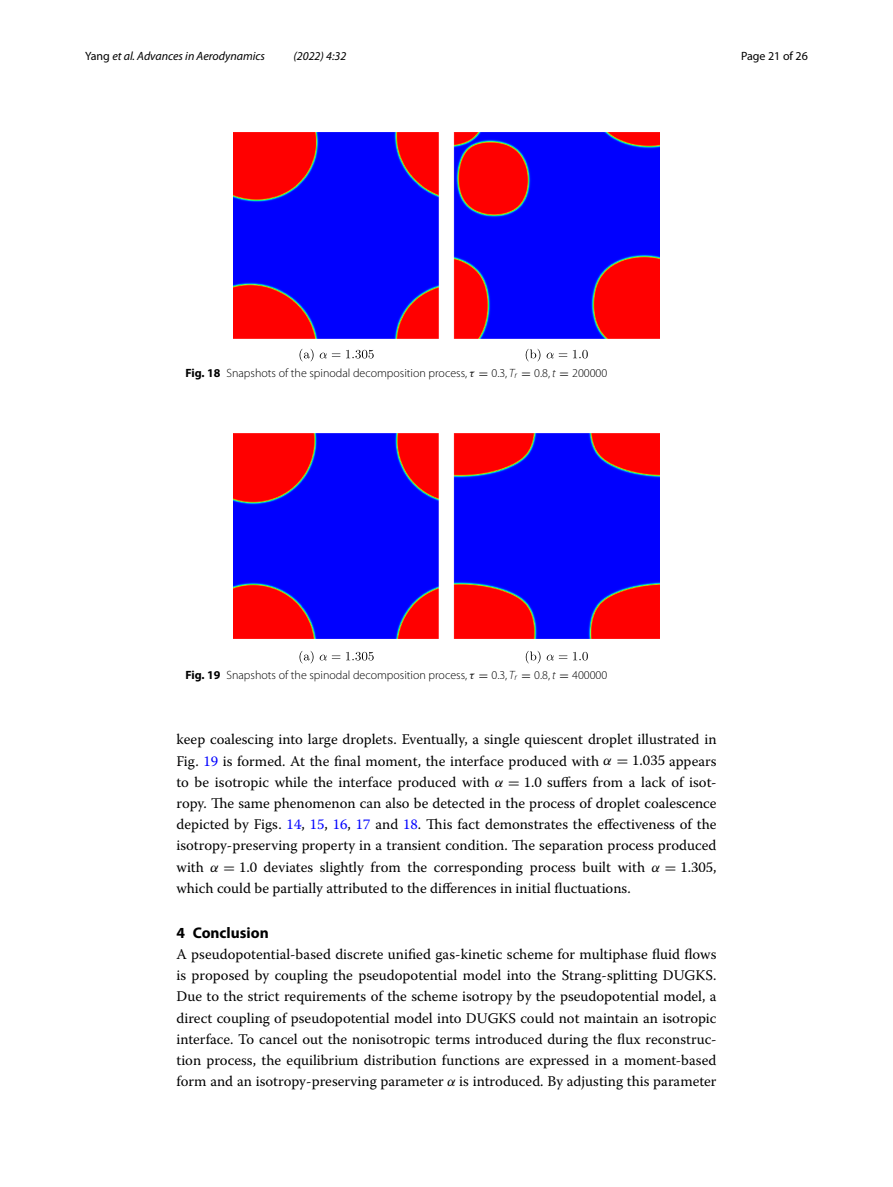
<style>
.page{position:relative;width:893px;height:1187px;background:#fff}
.page>*{position:absolute;margin:0;border:0;box-sizing:border-box;transform-origin:0 0}
.t1{font:700 15.45px "Myriad Pro";color:#000}
.t2{font:14.7px/21.3px "Warnock Pro";color:#000;text-align:justify}
.t3{font:300 12px "Myriad Pro";color:#000}
.t4{font:italic 12px "Myriad Pro";color:#000}
.t5{font:12px "Myriad Pro";color:#000}
.s1{font-style:normal}
.s2{font-weight:700}
.s3{font-family:"MTMI152";font-weight:400}
.s4{font-family:"MTSYN136";font-weight:400}
.s5{font-family:"Myriad Pro Light 40";font-weight:400}
.s6{font-family:"Myriad Pro Light It 31";font-weight:400}
.s7{font-family:"MTSYN137";font-weight:400}
.s8{font-family:"Myriad Pro Light 41";font-weight:400}
.s9{font-family:"Myriad Pro Light It 32";font-weight:400}
.s10{font-family:"MTSYN138";font-weight:400}
.s11{font-family:"Myriad Pro Light 42";font-weight:400}
.s12{font-family:"MTMI153";font-weight:400}
.s13{font-family:"MTSYN139";font-weight:400}
.s14{font-family:"Myriad Pro Light 43";font-weight:400}
.s15{font-family:"Myriad Pro Light It 33";font-weight:400}
.s16{font-family:"MTSYN140";font-weight:400}
.s17{font-family:"Myriad Pro Light 44";font-weight:400}
.s18{font-family:"Myriad Pro Light It 34";font-weight:400}
.s19{font-family:"MTSYN141";font-weight:400}
.s20{font-family:"Myriad Pro Light 45";font-weight:400}
.s21{color:#00f}
.s22{font-family:"MTMI154"}
.s23{font-family:"MTSYN142"}
.s24{font-family:"Warnock Pro Regular 108"}
.s25{font-family:"MTMI155"}
.s26{font-family:"MTSYN143"}
.s27{font-family:"Warnock Pro Regular 109"}
.s28{font-family:"MTMI156"}
.s29{font-family:"MTSYN134"}
.s30{font-family:"Warnock Pro Regular 106"}
.s31{font-family:"MTMI150"}
.s32{font-family:"MTSYN135"}
.s33{font-family:"Warnock Pro Regular 107"}
.s34{font-family:"MTMI151"}
</style>
<div class="page">
<img style="left:234px;top:133px;width:425px;height:205px">
<svg style="left:300px;top:349px;width:14px;height:12px"></svg>
<svg style="left:320px;top:350px;width:54px;height:8px"></svg>
<svg style="left:526px;top:349px;width:14px;height:12px"></svg>
<svg style="left:547px;top:350px;width:41px;height:8px"></svg>
<img style="left:234px;top:433px;width:425px;height:205px">
<svg style="left:299px;top:650px;width:15px;height:13px"></svg>
<svg style="left:320px;top:651px;width:54px;height:9px"></svg>
<svg style="left:526px;top:650px;width:14px;height:13px"></svg>
<svg style="left:547px;top:651px;width:41px;height:9px"></svg>
<p class="t4" style="left:85px;top:48px;width:182px"><span class="s1">Yang</span> et al. Advances in Aerodynamics</p>
<p class="t4" style="left:293px;top:48px;width:54px">(2022) 4:32</p>
<p class="t5" style="left:741px;top:48px;width:68px">Page 21 of 26</p>
<p class="t3" style="left:185px;top:366px;width:423px"><span class="s2">Fig. 18</span> Snapshots of the spinodal decomposition process, <span class="s3">τ</span> <span class="s4">=</span> <span class="s5">0.3</span>, <span class="s6">T</span><sub>r</sub> <span class="s7">=</span> <span class="s8">0.8</span>, <span class="s9">t</span> <span class="s10">=</span> <span class="s11">200000</span></p>
<p class="t3" style="left:185px;top:668px;width:423px"><span class="s2">Fig. 19</span> Snapshots of the spinodal decomposition process, <span class="s12">τ</span> <span class="s13">=</span> <span class="s14">0.3</span>, <span class="s15">T</span><sub>r</sub> <span class="s16">=</span> <span class="s17">0.8</span>, <span class="s18">t</span> <span class="s19">=</span> <span class="s20">400000</span></p>
<p class="t2" style="left:176px;top:728px;width:542px">keep coalescing into large droplets. Eventually, a single quiescent droplet illustrated in Fig. <span class="s21">19</span> is formed. At the final moment, the interface produced with <span class="s22">α</span> <span class="s23">=</span> <span class="s24">1.035</span> appears to be isotropic while the interface produced with <span class="s25">α</span> <span class="s26">=</span> <span class="s27">1.0</span> suffers from a lack of isot&shy;ropy. The same phenomenon can also be detected in the process of droplet coalescence depicted by Figs. <span class="s21">14</span>, <span class="s21">15</span>, <span class="s21">16</span>, <span class="s21">17</span> and <span class="s21">18</span>. This fact demonstrates the effectiveness of the isotropy-preserving property in a transient condition. The separation process produced with <span class="s28">α</span> <span class="s29">=</span> <span class="s30">1.0</span> deviates slightly from the corresponding process built with <span class="s31">α</span> <span class="s32">=</span> <span class="s33">1.305</span>, which could be partially attributed to the differences in initial fluctuations.</p>
<p class="t1" style="left:176px;top:922px;width:94px">4 Conclusion</p>
<p class="t2" style="left:176px;top:943px;width:542px">A pseudopotential-based discrete unified gas-kinetic scheme for multiphase fluid flows is proposed by coupling the pseudopotential model into the Strang-splitting DUGKS.<br>Due to the strict requirements of the scheme isotropy by the pseudopotential model, a direct coupling of pseudopotential model into DUGKS could not maintain an isotropic interface. To cancel out the nonisotropic terms introduced during the flux reconstruc&shy;tion process, the equilibrium distribution functions are expressed in a moment-based form and an isotropy-preserving parameter <span class="s34">α</span> is introduced. By adjusting this parameter</p>
</div>
